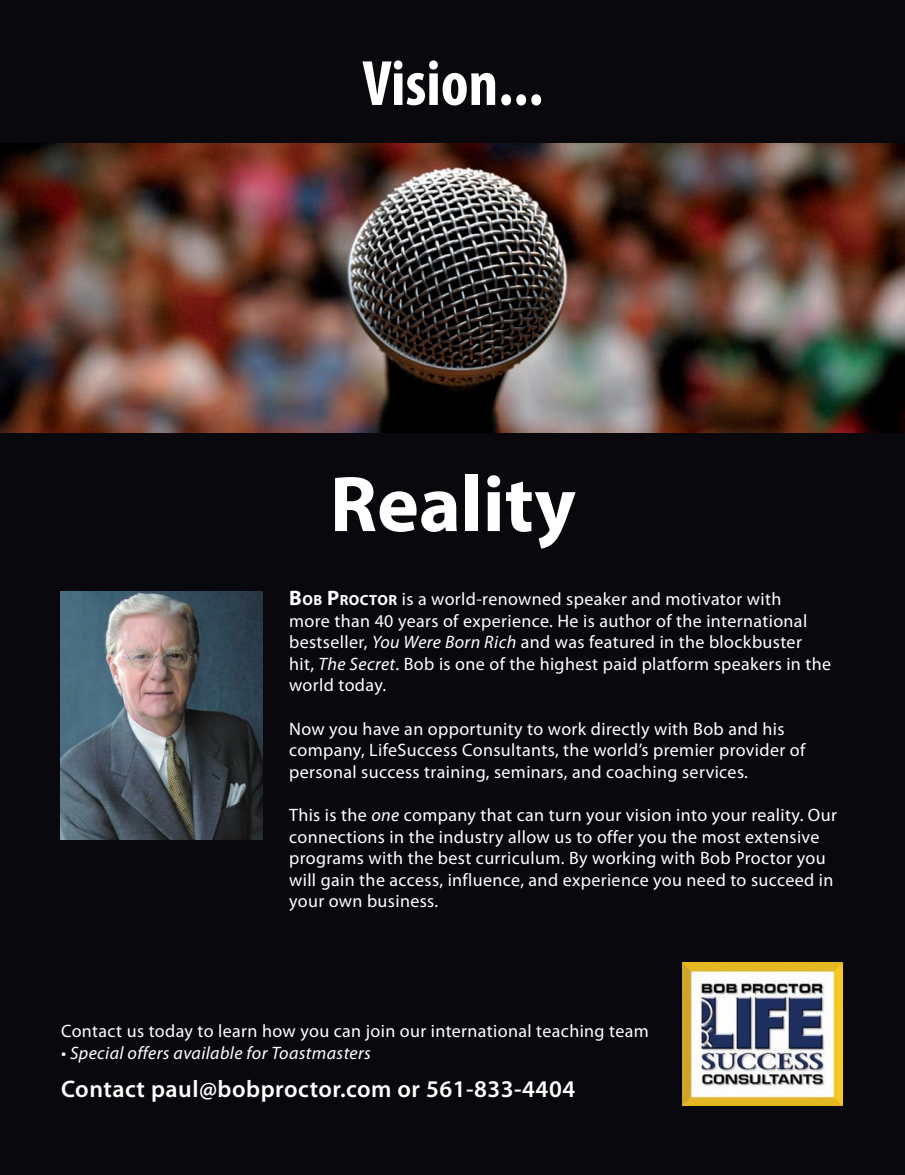
<style>
.page{position:relative;width:905px;height:1175px;background:#fff}
.page>*{position:absolute;margin:0;border:0;box-sizing:border-box;transform-origin:0 0}
.t1{font:79.5px "Anonymous 2";color:#fff}
.t2{font:64.5px "Myriad Pro Bold Cond+CRYDGM";color:#fff}
.t3{font:24px "Myriad Pro Semibold+IBKNOM";letter-spacing:.02em;color:#fff}
.t4{font:18px/21.6px "Myriad Pro Regular+JDMZGS";letter-spacing:.02em;color:#fff}
.t5{font:18px "Myriad Pro It+MDLCGL";letter-spacing:.02em;color:#fff}
.s1{font-family:"Myriad Pro Bold+KTBCXQ";font-size:21px}
.s2{font-family:"Myriad Pro Bold+KTBCXQ";font-size:14.7px}
.s3{font-family:"Myriad Pro It+MDLCGL"}
</style>
<div class="page">
<div style="left:0;top:0;width:904px;height:1174px;background:#08080d"></div>
<img style="left:0;top:143px;width:904px;height:289px">
<img style="left:60px;top:591px;width:203px;height:248px">
<img style="left:682px;top:962px;width:160px;height:143px">
<h2 class="t2" style="left:362px;top:61px;width:182px">Vision...</h2>
<h1 class="t1" style="left:330px;top:474px;width:247px">Reality</h1>
<p class="t4" style="left:289px;top:589px;width:543px"><span class="s1">B</span><span class="s2">OB</span> <span class="s1">P</span><span class="s2">ROCTOR</span> is a world-renowned speaker and motivator with<br>more than 40 years of experience. He is author of the international bestseller, <span class="s3">You Were Born Rich</span> and was featured in the blockbuster hit, <span class="s3">The Secret</span>. Bob is one of the highest paid platform speakers in the world today.</p>
<p class="t4" style="left:289px;top:719px;width:517px">Now you have an opportunity to work directly with Bob and his company, LifeSuccess Consultants, the world’s premier provider of personal success training, seminars, and coaching services.</p>
<p class="t4" style="left:289px;top:805px;width:549px">This is the <span class="s3">one</span> company that can turn your vision into your reality. Our connections in the industry allow us to offer you the most extensive programs with the best curriculum. By working with Bob Proctor you will gain the access, influence, and experience you need to succeed in your own business.</p>
<p class="t4" style="left:61px;top:1021px;width:589px">Contact us today to learn how you can join our international teaching team</p>
<p class="t5" style="left:61px;top:1046px;width:311px">• Special offers available for Toastmasters</p>
<h3 class="t3" style="left:61px;top:1079px;width:515px">Contact paul@bobproctor.com or 561-833-4404</h3>
</div>
